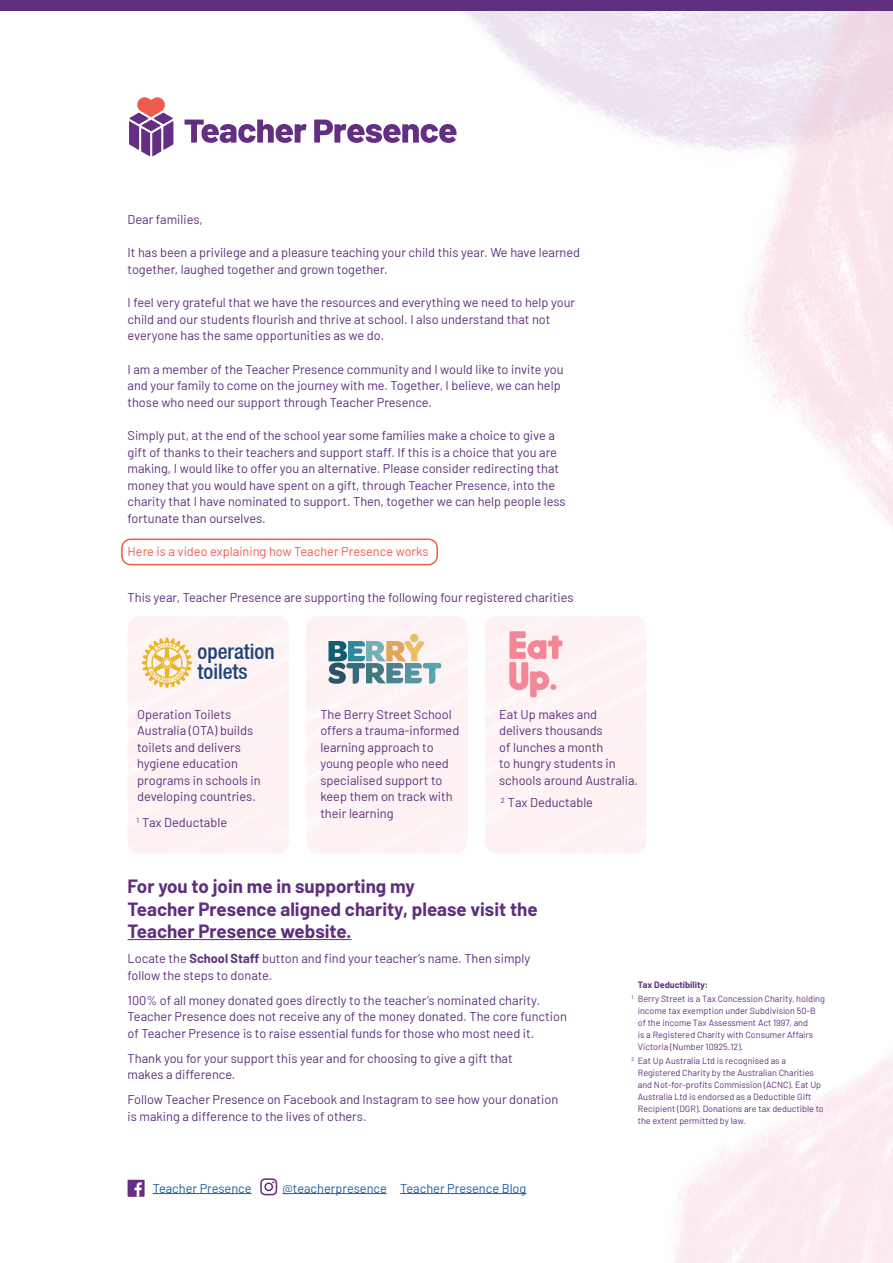
<style>
.page{position:relative;width:893px;height:1263px;background:#fff}
.page>*{position:absolute;margin:0;border:0;box-sizing:border-box;transform-origin:0 0}
.t1{font:500 condensed 21.3px/20.1px "Helvetica Neue";color:#1d447a}
.t2{font:700 18.75px/22.5px "Barlow";color:#5e2f7e}
.t3{font:12.75px/16.5px "Barlow";color:#5e2f7e}
.t4{font:12.75px "Barlow";color:#215e9e}
.t5{font:12.75px "Barlow";color:#f15b4e}
.t6{font:9px/12px "Barlow";color:#5e2f7e}
.s1{font-weight:700}
</style>
<div class="page">
<svg style="left:164px;top:11px;width:377px;height:534px"></svg>
<svg style="left:504px;top:1164px;width:204px;height:99px"></svg>
<svg style="left:541px;top:11px;width:352px;height:518px"></svg>
<svg style="left:708px;top:1071px;width:163px;height:192px;fill:#fbedf1"></svg>
<div style="left:871px;top:1055px;width:22px;height:208px;background:#faecf0"></div>
<div style="left:128px;top:616px;width:161px;height:237px;background:#fdf1f3"></div>
<div style="left:485px;top:616px;width:161px;height:237px;background:#fdf1f3"></div>
<div style="left:0;top:0;width:893px;height:11px;background:#5e2f7e"></div>
<svg style="left:306px;top:616px;width:162px;height:237px"></svg>
<svg style="left:260px;top:1178px;width:17px;height:17px"></svg>
<div style="left:128px;top:1180px;width:17px;height:17px;background:#642e82"></div>
<svg style="left:134px;top:1182px;width:8px;height:15px"></svg>
<hr style="left:153px;top:1193px;width:99px;height:1px;background:#215e9e">
<hr style="left:400px;top:1193px;width:126px;height:1px;background:#215e9e">
<hr style="left:282px;top:1193px;width:105px;height:1px;background:#215e9e">
<hr style="left:128px;top:939px;width:223px;height:1px;background:#5e2f7e">
<div style="left:121px;top:539px;width:317px;height:26px;border:2px solid #f15b4e;border-radius:9px"></div>
<svg style="left:129px;top:97px;width:44px;height:59px"></svg>
<svg style="left:185px;top:120px;width:122px;height:23px"></svg>
<svg style="left:314px;top:120px;width:143px;height:23px"></svg>
<p class="t3" style="left:128px;top:210px;width:77px">Dear families,</p>
<p class="t3" style="left:128px;top:243px;width:454px">It has been a privilege and a pleasure teaching your child this year. We have learned together, laughed together and grown together.</p>
<p class="t3" style="left:128px;top:293px;width:449px">I feel very grateful that we have the resources and everything we need to help your child and our students flourish and thrive at school. I also understand that not everyone has the same opportunities as we do.</p>
<p class="t3" style="left:128px;top:360px;width:438px">I am a member of the Teacher Presence community and I would like to invite you and your family to come on the journey with me. Together, I believe, we can help those who need our support through Teacher Presence.</p>
<p class="t3" style="left:128px;top:426px;width:439px">Simply put, at the end of the school year some families make a choice to give a gift of thanks to their teachers and support staff. If this is a choice that you are making, I would like to offer you an alternative. Please consider redirecting that money that you would have spent on a gift, through Teacher Presence, into the charity that I have nominated to support. Then, together we can help people less fortunate than ourselves.</p>
<p class="t5" style="left:128px;top:542px;width:303px">Here is a video explaining how Teacher Presence works</p>
<p class="t3" style="left:128px;top:588px;width:447px">This year, Teacher Presence are supporting the following four registered charities</p>
<h1 class="t1" style="left:198px;top:641px;width:79px">operation toilets</h1>
<p class="t3" style="left:137px;top:705px;width:125px">Operation Toilets<br>Australia (OTA) builds toilets and delivers hygiene education programs in schools in developing countries.</p>
<p class="t3" style="left:499px;top:705px;width:140px">Eat Up makes and delivers thousands<br>of lunches a month<br>to hungry students in schools around Australia.</p>
<p class="t3" style="left:320px;top:705px;width:141px">The Berry Street School offers a trauma-informed learning approach to young people who need specialised support to keep them on track with their learning</p>
<p class="t3" style="left:501px;top:793px;width:94px"><sup>2</sup> Tax Deductable</p>
<p class="t3" style="left:136px;top:813px;width:92px"><sup>1</sup> Tax Deductable</p>
<h2 class="t2" style="left:128px;top:874px;width:412px">For you to join me in supporting my<br>Teacher Presence aligned charity, please visit the<br>Teacher Presence website.</h2>
<p class="t3" style="left:128px;top:949px;width:404px">Locate the <span class="s1">School Staff</span> button and find your teacher’s name. Then simply follow the steps to donate.</p>
<p class="t3" style="left:128px;top:991px;width:441px">100% of all money donated goes directly to the teacher’s nominated charity.<br>Teacher Presence does not receive any of the money donated. The core function of Teacher Presence is to raise essential funds for those who most need it.</p>
<p class="t3" style="left:128px;top:1049px;width:387px">Thank you for your support this year and for choosing to give a gift that makes a difference.</p>
<p class="t3" style="left:128px;top:1090px;width:432px">Follow Teacher Presence on Facebook and Instagram to see how your donation is making a difference to the lives of others.</p>
<p class="t4" style="left:153px;top:1179px;width:100px">Teacher Presence</p>
<p class="t4" style="left:282px;top:1179px;width:246px">@teacherpresence Teacher Presence Blog</p>
<p class="t6" style="left:631px;top:977px;width:195px;line-height:14.1px;text-indent:6px"><span class="s1">Tax Deductibility:<br></span><sup>1</sup> Berry Street is a Tax Concession Charity, holding</p>
<p class="t6" style="left:638px;top:1004px;width:179px">income tax exemption under Subdivision 50-B of the income Tax Assessment Act 1997, and is a Registered Charity with Consumer Affairs Victoria (Number 10925.12).</p>
<p class="t6" style="left:638px;top:1054px;width:187px;text-indent:-6px"><sup>2</sup> Eat Up Australia Ltd is recognised as a Registered Charity by the Australian Charities and Not-for-profits Commission (ACNC). Eat Up Australia Ltd is endorsed as a Deductible Gift Recipient (DGR). Donations are tax deductible to the extent permitted by law.</p>
</div>
